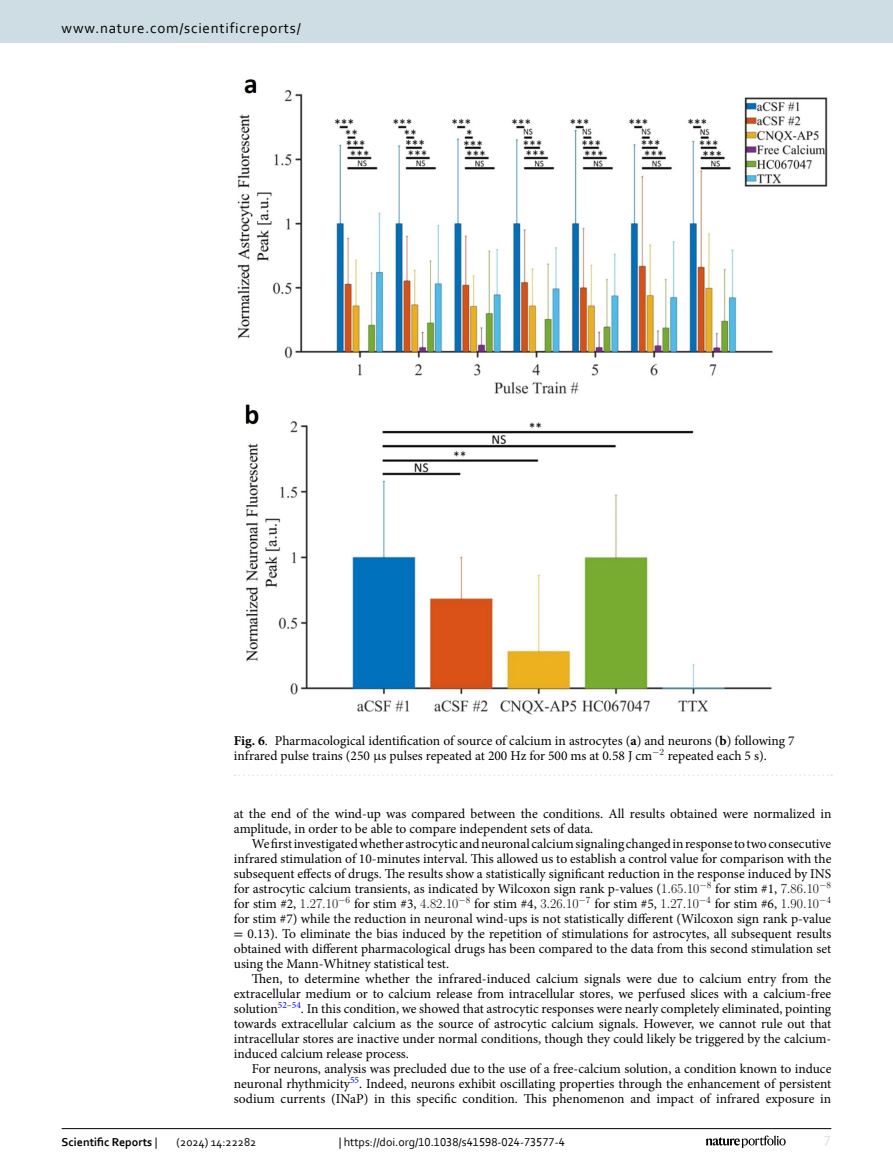
<style>
.page{position:relative;width:893px;height:1174px;background:#fff}
.page>*{position:absolute;margin:0;border:0;box-sizing:border-box;transform-origin:0 0}
.t1{font:15px "Corbel";letter-spacing:.05em;color:#000}
.t2{font:15px "Corbel";color:#d9e4eb}
.Body_Text_Indent{font:13.5px/15px "Minion Pro";color:#000;text-align:justify}
.Figure_Caption{font:13.5px/15px "Minion Pro";color:#000}
.Body_Text{font:13.5px/15px "Minion Pro";color:#000}
.t3{font:12px "Corbel";color:#000}
.t4{font:700 12px "Corbel";color:#000}
.t5{font:9.45px "CMSY10";color:#000}
.s1{font-weight:700}
.s2{font-family:"EURM10"}
.s3{font-family:"CMR12"}
.s4{font-family:"CMR17"}
.s5{font-family:"CMMI12"}
.s6{font-family:"STIX"}
.s7{font-weight:400}
</style>
<div class="page">
<img style="left:237px;top:79px;width:591px;height:636px">
<svg style="left:235px;top:774px;width:597px;height:2px"></svg>
<hr style="left:62px;top:1128px;width:769px;height:1px;background:#000">
<svg style="left:706px;top:1135px;width:80px;height:12px"></svg>
<div style="left:0;top:0;width:893px;height:43px;background:#cedde4"></div>
<p class="t1" style="left:62px;top:18px;width:241px">www.nature.com/scientificreports/</p>
<p class="Figure_Caption" style="left:234px;top:733px;width:562px"><span class="s1">Fig. 6</span>. Pharmacological identification of source of calcium in astrocytes (<span class="s1">a</span>) and neurons (<span class="s1">b</span>) following 7 infrared pulse trains (250 <span class="s2">µ</span>s pulses repeated at 200 Hz for 500 ms at 0.58 J cm</p>
<p class="t5" style="left:652px;top:746px;width:13px">−<span class="s3">2</span></p>
<p class="Figure_Caption" style="left:668px;top:748px;width:101px">repeated each 5 s).</p>
<p class="Body_Text" style="left:234px;top:806px;width:599px">at the end of the wind-up was compared between the conditions. All results obtained were normalized in amplitude, in order to be able to compare independent sets of data.</p>
<p class="Body_Text_Indent" style="left:234px;top:836px;width:599px;text-indent:18px">We first investigated whether astrocytic and neuronal calcium signaling changed in response to two consecutive infrared stimulation of 10-minutes interval. This allowed us to establish a control value for comparison with the subsequent effects of drugs. The results show a statistically significant reduction in the response induced by INS for astrocytic calcium transients, as indicated by Wilcoxon sign rank p-values (<span class="s4">1</span><span class="s5">.</span><span class="s4">65</span><span class="s5">.</span><span class="s4">10</span><sup>−</sup><sup>8</sup> for stim #1, <span class="s4">7</span><span class="s5">.</span><span class="s4">86</span><span class="s5">.</span><span class="s4">10</span><sup>−</sup><sup>8 </sup>for stim #2, <span class="s4">1</span><span class="s5">.</span><span class="s4">27</span><span class="s5">.</span><span class="s4">10</span><sup>−</sup><sup>6</sup> for stim #3, <span class="s4">4</span><span class="s5">.</span><span class="s4">82</span><span class="s5">.</span><span class="s4">10</span><sup>−</sup><sup>8</sup> for stim #4, <span class="s4">3</span><span class="s5">.</span><span class="s4">26</span><span class="s5">.</span><span class="s4">10</span><sup>−</sup><sup>7</sup> for stim #5, <span class="s4">1</span><span class="s5">.</span><span class="s4">27</span><span class="s5">.</span><span class="s4">10</span><sup>−</sup><sup>4</sup> for stim #6, <span class="s4">1</span><span class="s5">.</span><span class="s4">90</span><span class="s5">.</span><span class="s4">10</span><sup>−</sup><sup>4 </sup>for stim #7) while the reduction in neuronal wind-ups is not statistically different (Wilcoxon sign rank p-value <span class="s6">=</span> 0.13). To eliminate the bias induced by the repetition of stimulations for astrocytes, all subsequent results obtained with different pharmacological drugs has been compared to the data from this second stimulation set using the Mann-Whitney statistical test.</p>
<p class="Body_Text_Indent" style="left:234px;top:971px;width:599px;text-indent:18px">Then, to determine whether the infrared-induced calcium signals were due to calcium entry from the extracellular medium or to calcium release from intracellular stores, we perfused slices with a calcium-free solution<sup>52</sup><sup>–</sup><sup>54</sup>. In this condition, we showed that astrocytic responses were nearly completely eliminated, pointing towards extracellular calcium as the source of astrocytic calcium signals. However, we cannot rule out that intracellular stores are inactive under normal conditions, though they could likely be triggered by the calcium&shy;induced calcium release process.</p>
<p class="Body_Text_Indent" style="left:234px;top:1061px;width:599px;text-indent:18px">For neurons, analysis was precluded due to the use of a free-calcium solution, a condition known to induce neuronal rhythmicity<sup>55</sup>. Indeed, neurons exhibit oscillating properties through the enhancement of persistent sodium currents (INaP) in this specific condition. This phenomenon and impact of infrared exposure in</p>
<p class="t4" style="left:62px;top:1134px;width:97px">Scientific Reports <span class="s7">|</span></p>
<p class="t3" style="left:177px;top:1134px;width:81px">(2024) 14:22282</p>
<p class="t3" style="left:339px;top:1134px;width:228px">| https://doi.org/10.1038/s41598-024-73577-4</p>
<p class="t2" style="left:824px;top:1132px;width:9px">7</p>
</div>
